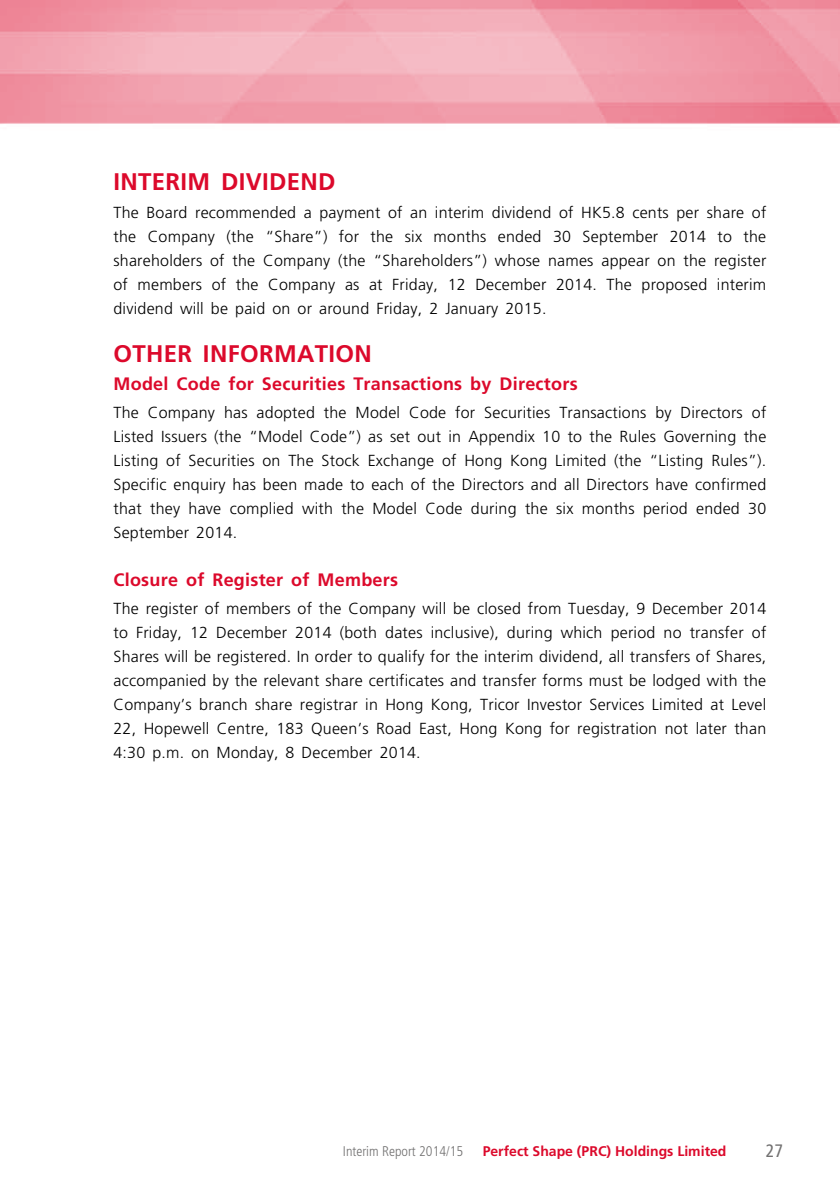
<style>
.page{position:relative;width:840px;height:1191px;background:#fff}
.page>*{position:absolute;margin:0;border:0;box-sizing:border-box;transform-origin:0 0}
.t1{font:700 24px "Frutiger LT Std";letter-spacing:.015em;color:#dc092b}
.t2{font:700 18px "Frutiger LT Std";letter-spacing:.015em;color:#dc092b}
.t3{font:condensed 18px "Frutiger LT Std";color:#727171}
.t4{font:300 16px/24px "Frutiger LT Std";letter-spacing:.015em;color:#000;text-align:justify}
.t5{font:700 14px "Frutiger LT Std";color:#dc092b}
.t6{font:300 condensed 14px "Frutiger LT Std";color:#727171}
</style>
<div class="page">
<h1 class="t1" style="left:113px;top:168px;width:223px">INTERIM DIVIDEND</h1>
<p class="t4" style="left:113px;top:201px;width:654px">The Board recommended a payment of an interim dividend of HK5.8 cents per share of the Company (the “Share”) for the six months ended 30 September 2014 to the shareholders of the Company (the “Shareholders”) whose names appear on the register of members of the Company as at Friday, 12 December 2014. The proposed interim dividend will be paid on or around Friday, 2 January 2015.</p>
<h1 class="t1" style="left:113px;top:340px;width:260px">OTHER INFORMATION</h1>
<p class="t2" style="left:113px;top:373px;width:465px">Model Code for Securities Transactions by Directors</p>
<p class="t4" style="left:113px;top:401px;width:654px">The Company has adopted the Model Code for Securities Transactions by Directors of Listed Issuers (the “Model Code”) as set out in Appendix 10 to the Rules Governing the Listing of Securities on The Stock Exchange of Hong Kong Limited (the “Listing Rules”).<br>Specific enquiry has been made to each of the Directors and all Directors have confirmed that they have complied with the Model Code during the six months period ended 30<br>September 2014.</p>
<p class="t2" style="left:113px;top:569px;width:286px">Closure of Register of Members</p>
<p class="t4" style="left:113px;top:597px;width:654px">The register of members of the Company will be closed from Tuesday, 9 December 2014 to Friday, 12 December 2014 (both dates inclusive), during which period no transfer of Shares will be registered. In order to qualify for the interim dividend, all transfers of Shares, accompanied by the relevant share certificates and transfer forms must be lodged with the Company’s branch share registrar in Hong Kong, Tricor Investor Services Limited at Level 22, Hopewell Centre, 183 Queen’s Road East, Hong Kong for registration not later than 4:30 p.m. on Monday, 8 December 2014.</p>
<p class="t6" style="left:343px;top:1143px;width:122px">Interim Report 2014/15</p>
<p class="t5" style="left:482px;top:1143px;width:245px">Perfect Shape (PRC) Holdings Limited</p>
<p class="t3" style="left:765px;top:1140px;width:19px">27</p>
</div>
